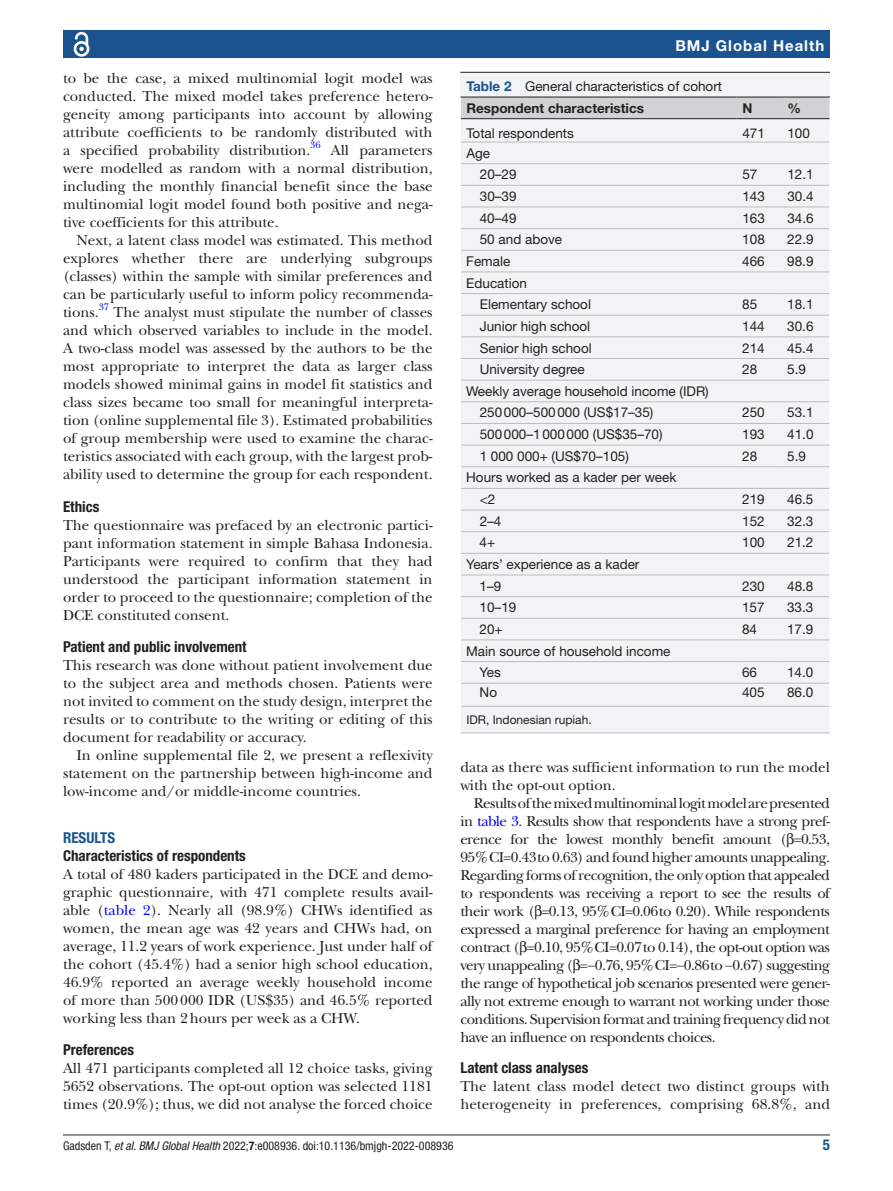
<style>
.page{position:relative;width:893px;height:1191px;background:#fff}
.page>*{position:absolute;margin:0;border:0;box-sizing:border-box;transform-origin:0 0}
.t1{font:15px/18px "New Baskerville";color:#231f20;text-align:justify}
.t2{font:700 condensed 15px "Helvetica Neue LT Std";color:#231f20}
.t3{font:700 15px "Helvetica Neue LT Std";letter-spacing:.065em;color:#fff}
.t4{font:700 condensed 15px "Helvetica Neue LT Std";color:#1b5391}
.t5{font:13.5px/21.6px "Helvetica Neue LT Std";color:#231f20}
.t6{font:700 13.5px "Helvetica Neue LT Std";color:#231f20}
.t7{font:condensed 12px "Helvetica Neue LT Std";color:#231f20}
.t8{font:12px "Helvetica Neue LT Std";color:#231f20}
.t9{font:9.9px "New Baskerville";color:#00f}
.s1{color:#00f}
.s2{font-weight:700;color:#1b5391}
.s3{font-weight:700}
.s4{font-style:italic}
</style>
<div class="page">
<hr style="left:63px;top:1134px;width:767px;height:1px;background:#231f20">
<div style="left:63px;top:31px;width:767px;height:27px;background:#1b5391"></div>
<svg style="left:73px;top:31px;width:17px;height:26px"></svg>
<div style="left:460px;top:73px;width:370px;height:660px;background:#f2f3f4"></div>
<hr style="left:460px;top:72px;width:370px;height:1px;background:#231f20">
<hr style="left:460px;top:732px;width:276px;height:1px;background:#bcbdc0">
<hr style="left:736px;top:732px;width:45px;height:1px;background:#bcbdc0">
<hr style="left:781px;top:732px;width:49px;height:1px;background:#bcbdc0">
<svg style="left:460px;top:97px;width:370px;height:635px"></svg>
<p class="t1" style="left:63px;top:69px;width:371px">to be the case, a mixed multinomial logit model was conducted. The mixed model takes preference hetero&shy;geneity among participants into account by allowing attribute coefficients to be randomly distributed with a specified probability distribution.</p>
<p class="t9" style="left:310px;top:139px;width:12px">36</p>
<p class="t1" style="left:63px;top:141px;width:371px;text-indent:268px">All parameters were modelled as random with a normal distribution, including the monthly financial benefit since the base multinomial logit model found both positive and nega&shy;tive coefficients for this attribute.</p>
<p class="t1" style="left:63px;top:231px;width:371px;text-indent:14px">Next, a latent class model was estimated. This method explores whether there are underlying subgroups (classes) within the sample with similar preferences and can be particularly useful to inform policy recommenda&shy;tions.</p>
<p class="t9" style="left:99px;top:301px;width:12px">37</p>
<p class="t1" style="left:63px;top:303px;width:371px;text-indent:51px">The analyst must stipulate the number of classes and which observed variables to include in the model.<br>A two-class model was assessed by the authors to be the most appropriate to interpret the data as larger class models showed minimal gains in model fit statistics and class sizes became too small for meaningful interpreta&shy;tion (online supplemental file 3). Estimated probabilities of group membership were used to examine the charac&shy;teristics associated with each group, with the largest prob&shy;ability used to determine the group for each respondent.</p>
<p class="t2" style="left:63px;top:497px;width:38px">Ethics</p>
<p class="t1" style="left:63px;top:516px;width:371px">The questionnaire was prefaced by an electronic partici&shy;pant information statement in simple Bahasa Indonesia.<br>Participants were required to confirm that they had understood the participant information statement in order to proceed to the questionnaire; completion of the DCE constituted consent.</p>
<p class="t2" style="left:63px;top:637px;width:185px">Patient and public involvement</p>
<p class="t1" style="left:63px;top:656px;width:371px">This research was done without patient involvement due to the subject area and methods chosen. Patients were not invited to comment on the study design, interpret the results or to contribute to the writing or editing of this document for readability or accuracy.</p>
<p class="t1" style="left:63px;top:746px;width:371px;text-indent:14px">In online supplemental file 2, we present a reflexivity statement on the partnership between high-income and low-income and/or middle-income countries.</p>
<p class="t4" style="left:63px;top:828px;width:54px">RESULTS</p>
<p class="t2" style="left:63px;top:846px;width:184px">Characteristics of respondents</p>
<p class="t1" style="left:63px;top:865px;width:371px">A total of 480 kaders participated in the DCE and demo&shy;graphic questionnaire, with 471 complete results avail&shy;able (<span class="s1">table 2</span>). Nearly all (98.9%) CHWs identified as women, the mean age was 42 years and CHWs had, on average, 11.2 years of work experience. Just under half of the cohort (45.4%) had a senior high school education, 46.9% reported an average weekly household income of more than 500000 IDR (US$35) and 46.5% reported working less than 2hours per week as a CHW.</p>
<p class="t2" style="left:63px;top:1041px;width:73px">Preferences</p>
<p class="t1" style="left:63px;top:1059px;width:371px">All 471 participants completed all 12 choice tasks, giving 5652 observations. The opt-out option was selected 1181 times (20.9%); thus, we did not analyse the forced choice</p>
<p class="t3" style="left:675px;top:36px;width:150px">BMJ Global Health</p>
<p class="t5" style="left:466px;top:75px;width:257px;line-height:22px"><span class="s2">Table 2</span> General characteristics of cohort<br><span class="s3">Respondent characteristics</span></p>
<p class="t6" style="left:742px;top:99px;width:12px">N</p>
<p class="t6" style="left:787px;top:99px;width:15px">%</p>
<p class="t5" style="left:466px;top:122px;width:109px">Total respondents</p>
<p class="t5" style="left:742px;top:122px;width:24px">471</p>
<p class="t5" style="left:787px;top:122px;width:24px">100</p>
<p class="t5" style="left:480px;top:142px;width:38px;text-indent:-14px">Age<br>20–29</p>
<p class="t5" style="left:742px;top:163px;width:17px">57</p>
<p class="t5" style="left:787px;top:163px;width:28px">12.1</p>
<p class="t5" style="left:480px;top:185px;width:38px">30–39</p>
<p class="t5" style="left:742px;top:185px;width:24px">143</p>
<p class="t5" style="left:787px;top:185px;width:28px">30.4</p>
<p class="t5" style="left:480px;top:207px;width:38px">40–49</p>
<p class="t5" style="left:742px;top:207px;width:24px">163</p>
<p class="t5" style="left:787px;top:207px;width:28px">34.6</p>
<p class="t5" style="left:480px;top:228px;width:84px">50 and above</p>
<p class="t5" style="left:742px;top:228px;width:24px">108</p>
<p class="t5" style="left:787px;top:228px;width:28px">22.9</p>
<p class="t5" style="left:466px;top:250px;width:46px">Female</p>
<p class="t5" style="left:742px;top:250px;width:24px">466</p>
<p class="t5" style="left:787px;top:250px;width:28px">98.9</p>
<p class="t5" style="left:480px;top:272px;width:113px;text-indent:-14px">Education<br>Elementary school</p>
<p class="t5" style="left:742px;top:293px;width:17px">85</p>
<p class="t5" style="left:787px;top:293px;width:28px">18.1</p>
<p class="t5" style="left:480px;top:315px;width:112px">Junior high school</p>
<p class="t5" style="left:742px;top:315px;width:24px">144</p>
<p class="t5" style="left:787px;top:315px;width:28px">30.6</p>
<p class="t5" style="left:480px;top:337px;width:114px">Senior high school</p>
<p class="t5" style="left:742px;top:337px;width:24px">214</p>
<p class="t5" style="left:787px;top:337px;width:28px">45.4</p>
<p class="t5" style="left:480px;top:358px;width:107px">University degree</p>
<p class="t5" style="left:742px;top:358px;width:17px">28</p>
<p class="t5" style="left:787px;top:358px;width:20px">5.9</p>
<p class="t5" style="left:480px;top:380px;width:231px;text-indent:-14px">Weekly average household income (IDR)<br>250000–500000 (US$17–35)</p>
<p class="t5" style="left:742px;top:402px;width:24px">250</p>
<p class="t5" style="left:787px;top:402px;width:28px">53.1</p>
<p class="t5" style="left:480px;top:423px;width:184px">500000–1000000 (US$35–70)</p>
<p class="t5" style="left:742px;top:423px;width:24px">193</p>
<p class="t5" style="left:787px;top:423px;width:28px">41.0</p>
<p class="t5" style="left:480px;top:445px;width:151px">1 000 000+ (US$70–105)</p>
<p class="t5" style="left:742px;top:445px;width:17px">28</p>
<p class="t5" style="left:787px;top:445px;width:20px">5.9</p>
<p class="t5" style="left:480px;top:466px;width:198px;text-indent:-14px">Hours worked as a kader per week &lt;2</p>
<p class="t5" style="left:742px;top:488px;width:24px">219</p>
<p class="t5" style="left:787px;top:488px;width:28px">46.5</p>
<p class="t5" style="left:480px;top:510px;width:23px">2–4</p>
<p class="t5" style="left:742px;top:510px;width:24px">152</p>
<p class="t5" style="left:787px;top:510px;width:28px">32.3</p>
<p class="t5" style="left:480px;top:531px;width:17px">4+</p>
<p class="t5" style="left:742px;top:531px;width:24px">100</p>
<p class="t5" style="left:787px;top:531px;width:28px">21.2</p>
<p class="t5" style="left:480px;top:553px;width:161px;text-indent:-14px">Years’ experience as a kader<br>1–9</p>
<p class="t5" style="left:742px;top:575px;width:24px">230</p>
<p class="t5" style="left:787px;top:575px;width:28px">48.8</p>
<p class="t5" style="left:480px;top:596px;width:38px">10–19</p>
<p class="t5" style="left:742px;top:596px;width:24px">157</p>
<p class="t5" style="left:787px;top:596px;width:28px">33.3</p>
<p class="t5" style="left:480px;top:618px;width:25px">20+</p>
<p class="t5" style="left:742px;top:618px;width:17px">84</p>
<p class="t5" style="left:787px;top:618px;width:28px">17.9</p>
<p class="t5" style="left:480px;top:640px;width:192px;text-indent:-14px">Main source of household income<br>Yes</p>
<p class="t5" style="left:742px;top:661px;width:17px">66</p>
<p class="t5" style="left:787px;top:661px;width:28px">14.0</p>
<p class="t5" style="left:480px;top:681px;width:19px">No</p>
<p class="t5" style="left:742px;top:681px;width:24px">405</p>
<p class="t5" style="left:787px;top:681px;width:28px">86.0</p>
<p class="t8" style="left:466px;top:712px;width:127px">IDR, Indonesian rupiah.</p>
<p class="t1" style="left:460px;top:758px;width:371px">data as there was sufficient information to run the model with the opt-out option.</p>
<p class="t1" style="left:460px;top:794px;width:371px;text-indent:14px">Results of the mixed multinominal logit model are presented in <span class="s1">table 3</span>. Results show that respondents have a strong pref&shy;erence for the lowest monthly benefit amount ( =0.53, 95%CI=0.43to 0.63) and found higher amounts unappealing.<br>Regarding forms of recognition, the only option that appealed to respondents was receiving a report to see the results of their work ( =0.13, 95%CI=0.06to 0.20). While respondents expressed a marginal preference for having an employment contract ( =0.10, 95%CI=0.07to 0.14), the opt-out option was very unappealing ( =−0.76, 95%CI=−0.86to −0.67) suggesting the range of hypothetical job scenarios presented were gener&shy;ally not extreme enough to warrant not working under those conditions. Supervision format and training frequency did not have an influence on respondents choices.</p>
<p class="t2" style="left:460px;top:1059px;width:129px">Latent class analyses</p>
<p class="t1" style="left:460px;top:1077px;width:371px">The latent class model detect two distinct groups with heterogeneity in preferences, comprising 68.8%, and</p>
<p class="t7" style="left:63px;top:1138px;width:392px">Gadsden T, <span class="s4">et al</span>. <span class="s4">BMJ Global Health</span> 2022;<span class="s3">7</span>:e008936. doi:10.1136/bmjgh-2022-008936</p>
<p class="t4" style="left:823px;top:1135px;width:9px">5</p>
</div>
